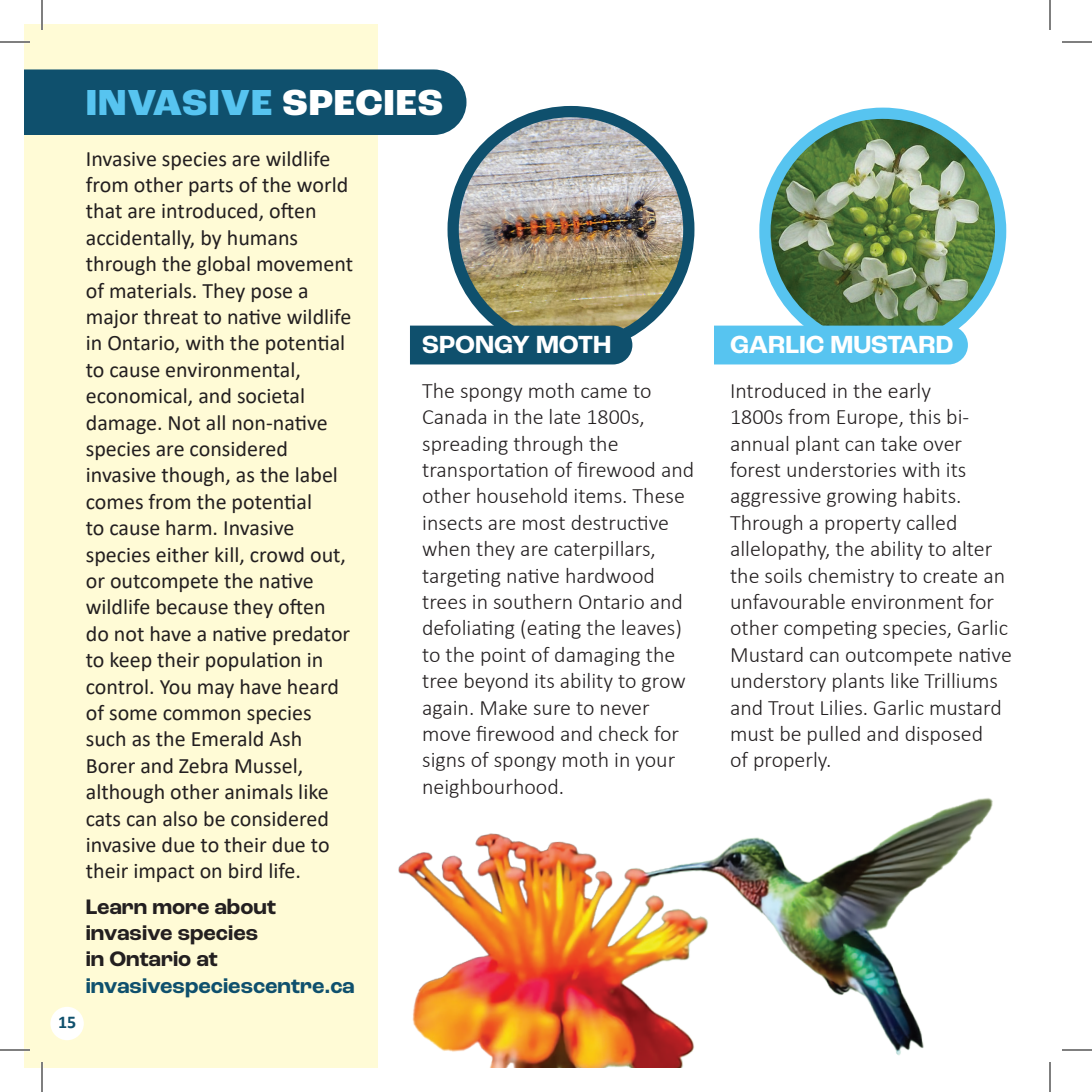
<style>
.page{position:relative;width:1092px;height:1092px;background:#fff}
.page>*{position:absolute;margin:0;border:0;box-sizing:border-box;transform-origin:0 0}
.t1{font:800 38px "Roc Grotesk";letter-spacing:.025em;color:#57c4f0}
.t2{font:700 26px "Roc Grotesk";color:#fff}
.t3{font:300 22px/26.4px "Calibri";color:#231f20}
.t4{font:22px/26.4px "Calibri";color:#231f20}
.t5{font:700 22px/26.4px "Roc Grotesk";color:#231f20}
.t6{font:700 22px "Roc Grotesk";color:#0f506d}
.t7{font:700 18px "Calibri";color:#0f506d}
.s1{color:#fff}
</style>
<div class="page">
<img style="left:453px;top:112px;width:236px;height:235px;border-radius:118px">
<div style="left:448px;top:106px;width:246px;height:247px;border:11px solid #0f506d;border-radius:50%"></div>
<img style="left:765px;top:113px;width:236px;height:236px;border-radius:118px">
<div style="left:759px;top:108px;width:247px;height:247px;border:11px solid #57c4f0;border-radius:50%"></div>
<div style="left:410px;top:326px;width:222px;height:38px;background:#0f506d"></div>
<div style="left:714px;top:326px;width:254px;height:38px;background:#57c4f0"></div>
<div style="left:24px;top:24px;width:354px;height:1044px;background:#fffbd6"></div>
<div style="left:24px;top:69px;width:443px;height:66px;background:#0f506d"></div>
<img style="left:398px;top:798px;width:595px;height:270px">
<div style="left:50px;top:1007px;width:34px;height:33px;background:#fff;border-radius:50%"></div>
<hr style="left:0;top:41px;width:30px;height:2px;background:#fff">
<hr style="left:0;top:1049px;width:30px;height:2px;background:#fff">
<hr style="left:41px;top:0;width:2px;height:30px;background:#fff">
<hr style="left:41px;top:1062px;width:2px;height:30px;background:#fff">
<hr style="left:0;top:42px;width:30px;height:1px;background:#000">
<hr style="left:1062px;top:42px;width:30px;height:1px;background:#000">
<hr style="left:0;top:1050px;width:30px;height:1px;background:#000">
<hr style="left:1062px;top:1050px;width:30px;height:1px;background:#000">
<hr style="left:42px;top:0;width:1px;height:30px;background:#000">
<hr style="left:42px;top:1062px;width:1px;height:30px;background:#000">
<hr style="left:1050px;top:0;width:1px;height:30px;background:#000">
<hr style="left:1050px;top:1062px;width:1px;height:30px;background:#000">
<h1 class="t1" style="left:86px;top:79px;width:359px">INVASIVE <span class="s1">SPECIES</span></h1>
<p class="t7" style="left:58px;top:1009px;width:20px">15</p>
<p class="t4" style="left:86px;top:144px;width:269px">Invasive species are wildlife from other parts of the world that are introduced, often accidentally, by humans through the global movement of materials. They pose a major threat to native wildlife in Ontario, with the potential to cause environmental, economical, and societal damage. Not all non-native species are considered invasive though, as the label comes from the potential<br>to cause harm. Invasive species either kill, crowd out, or outcompete the native wildlife because they often do not have a native predator to keep their population in control. You may have heard of some common species such as the Emerald Ash<br>Borer and Zebra Mussel, although other animals like cats can also be considered invasive due to their due to their impact on bird life.</p>
<p class="t5" style="left:86px;top:894px;width:192px">Learn more about invasive species in Ontario at</p>
<p class="t6" style="left:86px;top:972px;width:270px">invasivespeciescentre.ca</p>
<p class="t2" style="left:422px;top:329px;width:191px">SPONGY MOTH</p>
<p class="t3" style="left:422px;top:377px;width:274px">The spongy moth came to<br>Canada in the late 1800s, spreading through the transportation of firewood and other household items. These insects are most destructive when they are caterpillars, targeting native hardwood trees in southern Ontario and defoliating (eating the leaves) to the point of damaging the tree beyond its ability to grow again. Make sure to never move firewood and check for signs of spongy moth in your neighbourhood.</p>
<p class="t2" style="left:730px;top:329px;width:225px">GARLIC MUSTARD</p>
<p class="t3" style="left:730px;top:377px;width:283px">Introduced in the early<br>1800s from Europe, this bi&shy;annual plant can take over forest understories with its aggressive growing habits.<br>Through a property called allelopathy, the ability to alter the soils chemistry to create an unfavourable environment for other competing species, Garlic<br>Mustard can outcompete native understory plants like Trilliums and Trout Lilies. Garlic mustard must be pulled and disposed<br>of properly.</p>
</div>
